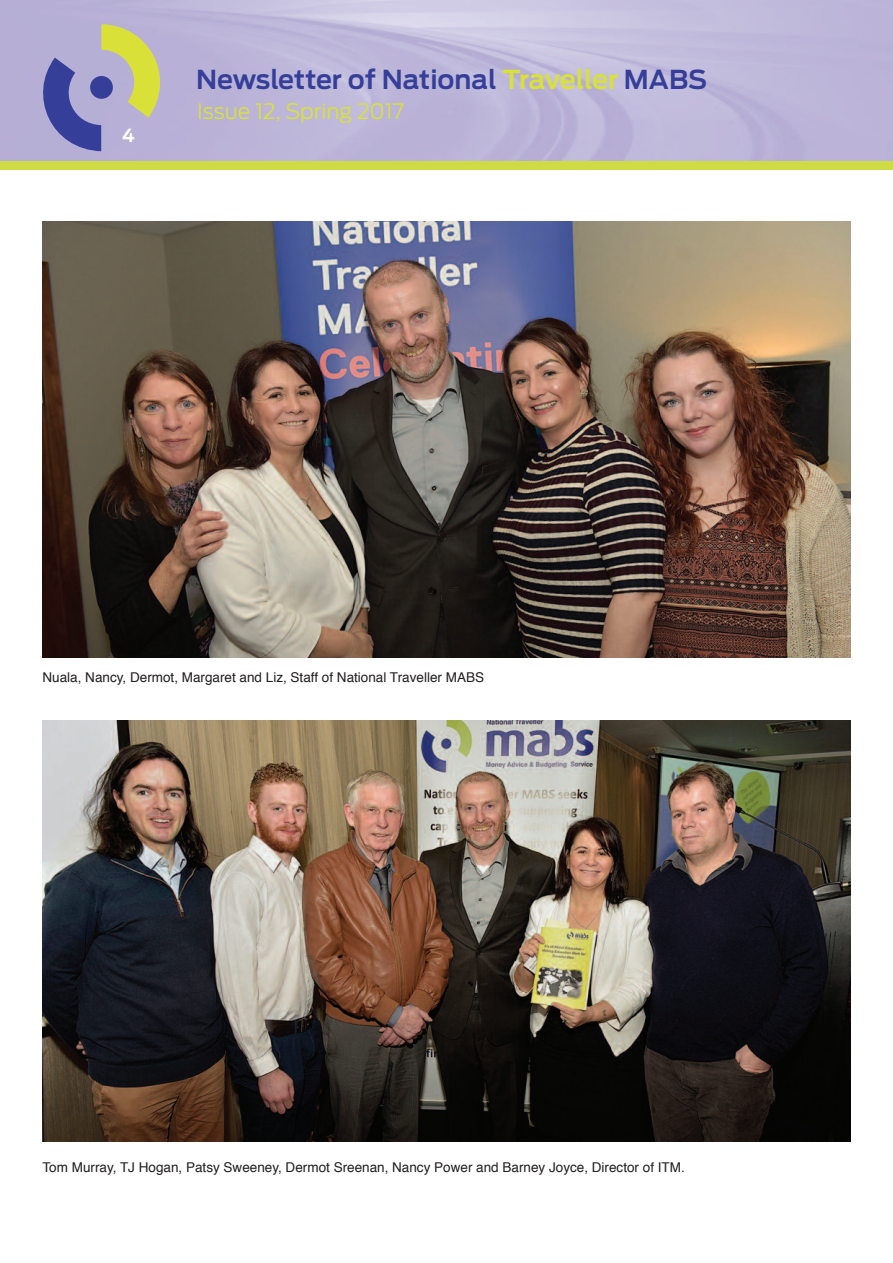
<style>
.page{position:relative;width:893px;height:1263px;background:#fff}
.page>*{position:absolute;margin:0;border:0;box-sizing:border-box;transform-origin:0 0}
.t1{font:600 25.95px "Ford Antenna";color:#353e99}
.t2{font:300 21.15px "Ford Antenna";color:#d9e139}
.t3{font:700 18px "Ford Antenna";color:#fff}
.t4{font:13.5px "Helvetica";color:#231f20}
.s1{color:#d9e139}
</style>
<div class="page">
<img style="left:0;top:0;width:893px;height:162px">
<svg style="left:43px;top:24px;width:135px;height:127px;background:#a5a3b3"></svg>
<div style="left:0;top:162px;width:893px;height:8px;background:#cddc44"></div>
<img style="left:43px;top:221px;width:807px;height:437px">
<img style="left:43px;top:720px;width:807px;height:422px">
<h3 class="t3" style="left:122px;top:129px;width:14px">4</h3>
<h1 class="t1" style="left:196px;top:69px;width:513px">Newsletter of National <span class="s1">Traveller</span> MABS</h1>
<h2 class="t2" style="left:197px;top:104px;width:208px">Issue 12, Spring 2017</h2>
<p class="t4" style="left:43px;top:672px;width:443px">Nuala, Nancy, Dermot, Margaret and Liz, Staff of National Traveller MABS</p>
<p class="t4" style="left:43px;top:1162px;width:644px">Tom Murray, TJ Hogan, Patsy Sweeney, Dermot Sreenan, Nancy Power and Barney Joyce, Director of ITM.</p>
</div>
